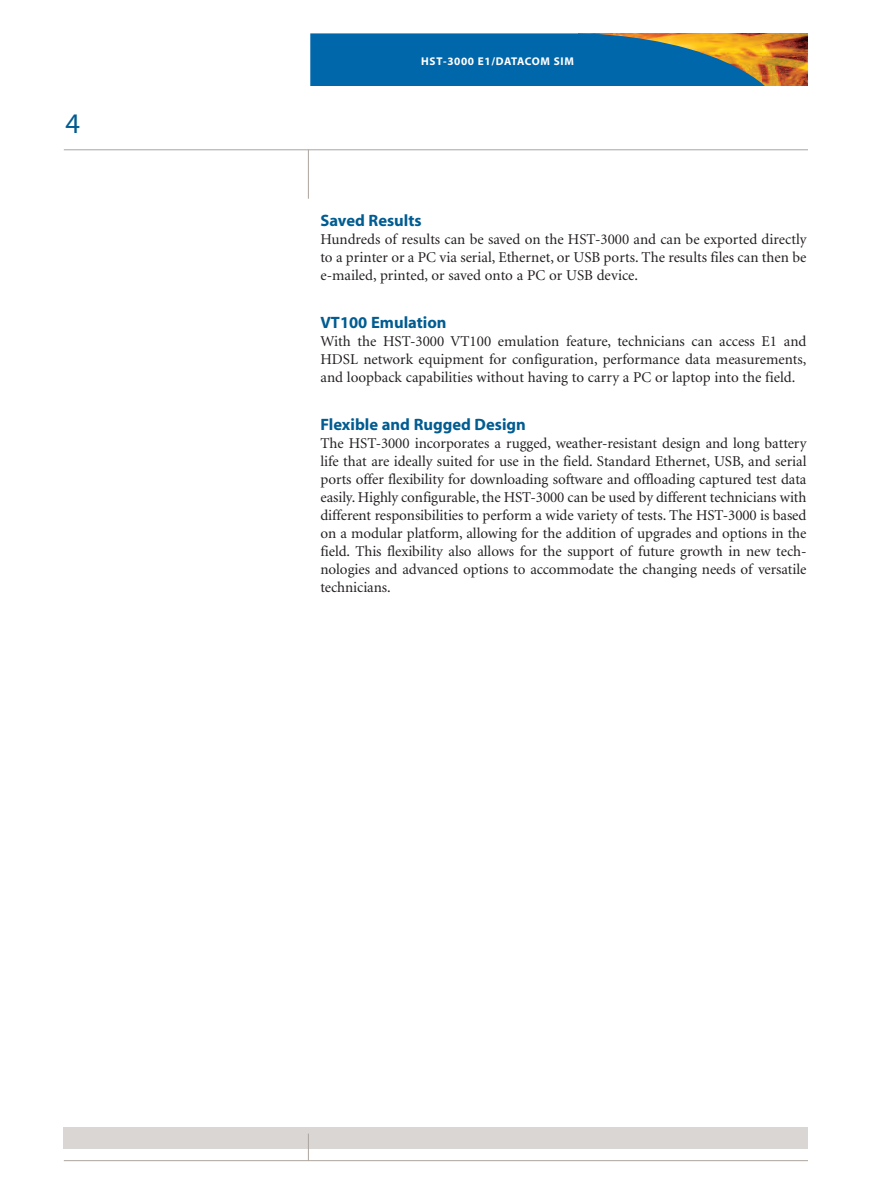
<style>
.page{position:relative;width:893px;height:1191px;background:#fff}
.page>*{position:absolute;margin:0;border:0;box-sizing:border-box;transform-origin:0 0}
.t1{font:28.5px "Myriad MM.400.wt.600.wd";color:#005c91}
.t2{font:16.5px "Myriad MM.700.wt.600.wd";color:#005c91}
.t3{font:15px/18px "Minion";color:#231f20;text-align:justify}
.t4{font:11.25px "Myriad MM.700.wt.600.wd";letter-spacing:.055em;color:#fff}
</style>
<div class="page">
<hr style="left:308px;top:150px;width:1px;height:49px;background:#aca49e">
<hr style="left:64px;top:149px;width:744px;height:1px;background:#aca49e">
<div style="left:64px;top:1127px;width:744px;height:21px;background:#d9d6d3"></div>
<svg style="left:308px;top:1133px;width:1px;height:27px"></svg>
<hr style="left:64px;top:1160px;width:744px;height:1px;background:#aca49e">
<img style="left:766px;top:33px;width:42px;height:52px">
<svg style="left:310px;top:33px;width:456px;height:52px;background:#206f98"></svg>
<h1 class="t1" style="left:65px;top:112px;width:16px">4</h1>
<p class="t4" style="left:421px;top:57px;width:154px">HST-3000 E1/DATACOM SIM</p>
<p class="t2" style="left:320px;top:214px;width:103px">Saved Results</p>
<p class="t3" style="left:320px;top:231px;width:487px">Hundreds of results can be saved on the HST-3000 and can be exported directly to a printer or a PC via serial, Ethernet, or USB ports. The results files can then be e-mailed, printed, or saved onto a PC or USB device.</p>
<p class="t2" style="left:320px;top:316px;width:128px">VT100 Emulation</p>
<p class="t3" style="left:320px;top:333px;width:487px">With the HST-3000 VT100 emulation feature, technicians can access E1 and HDSL network equipment for configuration, performance data measurements, and loopback capabilities without having to carry a PC or laptop into the field.</p>
<p class="t2" style="left:320px;top:418px;width:207px">Flexible and Rugged Design</p>
<p class="t3" style="left:320px;top:435px;width:487px">The HST-3000 incorporates a rugged, weather-resistant design and long battery life that are ideally suited for use in the field. Standard Ethernet, USB, and serial ports offer flexibility for downloading software and offloading captured test data easily. Highly configurable, the HST-3000 can be used by different technicians with different responsibilities to perform a wide variety of tests. The HST-3000 is based on a modular platform, allowing for the addition of upgrades and options in the field. This flexibility also allows for the support of future growth in new tech&shy;nologies and advanced options to accommodate the changing needs of versatile technicians.</p>
</div>
